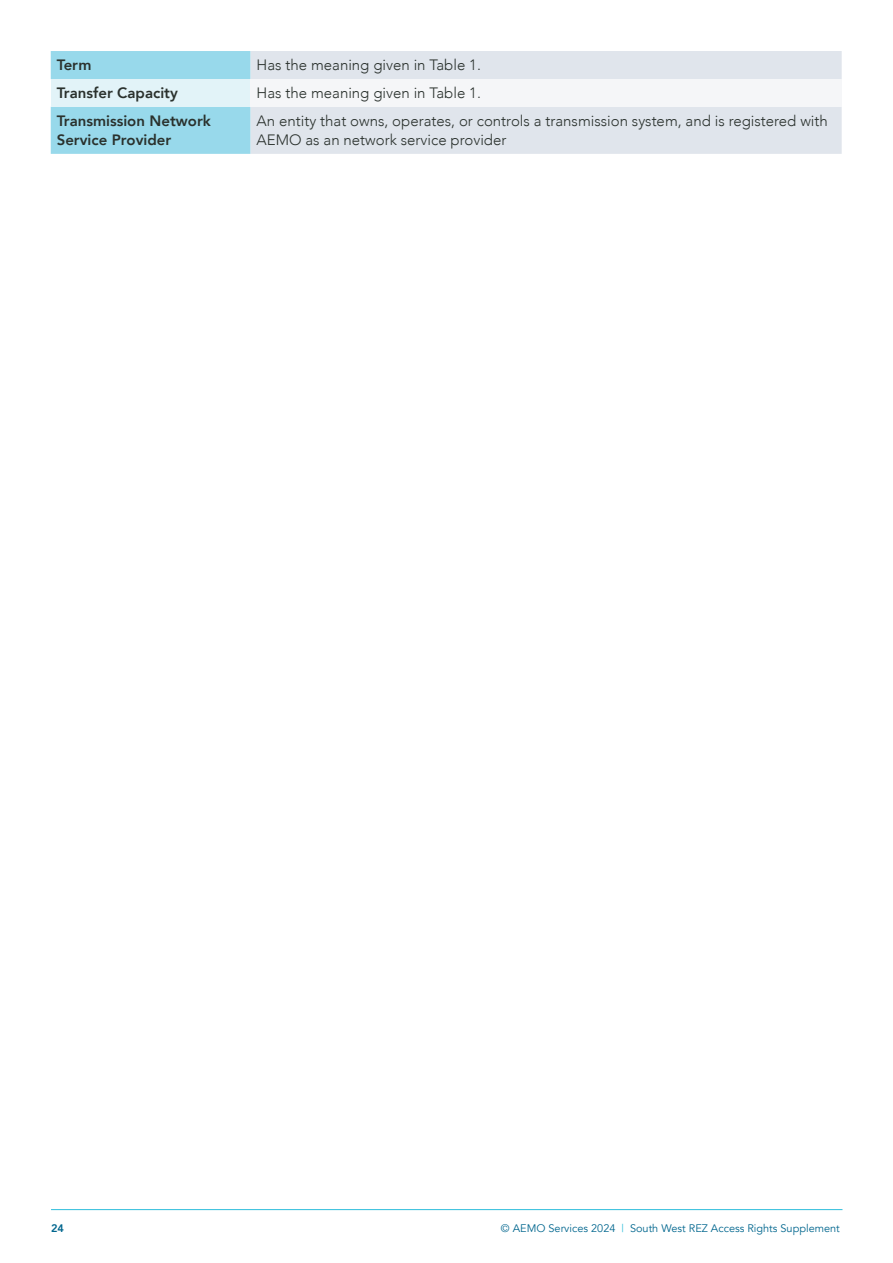
<style>
.page{position:relative;width:893px;height:1263px;background:#fff}
.page>*{position:absolute;margin:0;border:0;box-sizing:border-box;transform-origin:0 0}
.Body_-_charcoal{font:300 15px/19.5px "Avenir";color:#2a312d}
.Table_-_body__right__dark{font:800 15px/19.5px "Avenir";color:#2a312d}
.t1{font:10.95px "Avenir";color:#00668e}
.t2{font:800 10.95px "Avenir";color:#00668e}
.s1{color:#2ebddb}
</style>
<div class="page">
<hr style="left:51px;top:1209px;width:791px;height:1px;background:#2ebddb">
<div style="left:51px;top:51px;width:200px;height:103px;background:#98d9eb"></div>
<div style="left:251px;top:51px;width:591px;height:103px;background:#e0e5ec"></div>
<div style="left:51px;top:79px;width:200px;height:28px;background:#e2f3f8"></div>
<div style="left:251px;top:79px;width:591px;height:28px;background:#f5f6f8"></div>
<p class="Table_-_body__right__dark" style="left:57px;top:55px;width:36px">Term</p>
<p class="Body_-_charcoal" style="left:257px;top:55px;width:226px">Has the meaning given in Table 1.</p>
<p class="Table_-_body__right__dark" style="left:57px;top:83px;width:123px">Transfer Capacity</p>
<p class="Body_-_charcoal" style="left:257px;top:83px;width:226px">Has the meaning given in Table 1.</p>
<p class="Table_-_body__right__dark" style="left:57px;top:111px;width:156px">Transmission Network<br>Service Provider</p>
<p class="Body_-_charcoal" style="left:257px;top:111px;width:573px">An entity that owns, operates, or controls a transmission system, and is registered with<br>AEMO as an network service provider</p>
<p class="t2" style="left:51px;top:1220px;width:14px">24</p>
<p class="t1" style="left:501px;top:1222px;width:340px">© AEMO Services 2024 <span class="s1">|</span> South West REZ Access Rights Supplement</p>
</div>
